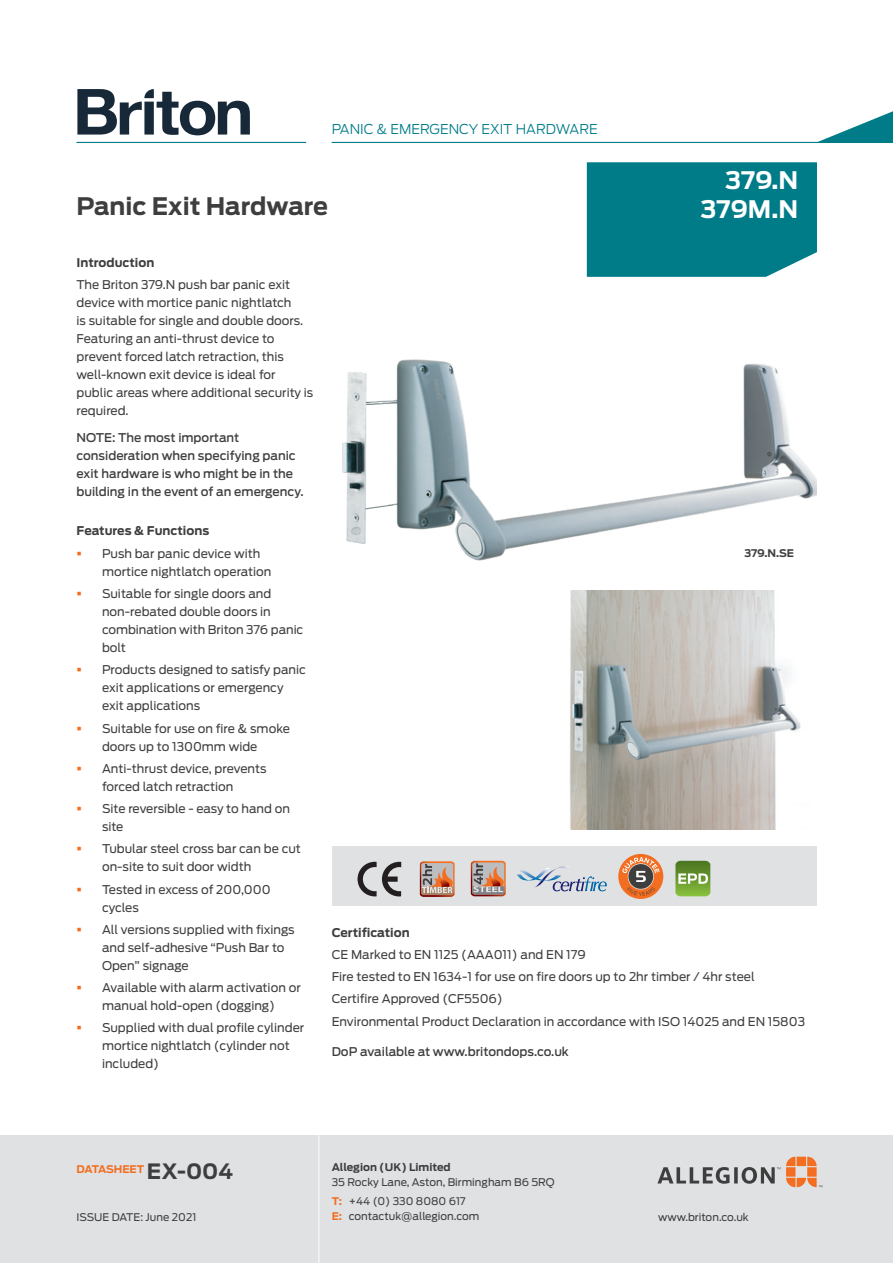
<style>
.page{position:relative;width:893px;height:1263px;background:#fff}
.page>*{position:absolute;margin:0;border:0;box-sizing:border-box;transform-origin:0 0}
.t1{font:700 24px "Antenna";color:#3e3e3f}
.Products{font:700 24px "Antenna";color:#fff}
.t2{font:300 13.5px "Antenna";color:#007c89}
.AllegionBody{font:12px/18px "Antenna";color:#3e3e3f}
.AllegionBody-2{font:500 12px/18px "Antenna";color:#3e3e3f}
.Bulleted_body{font:700 12px "Antenna";color:#3e3e3f}
.AllegionBody-3{font:700 12px "Antenna";color:#3e3e3f}
.t3{font:10.5px/19.2px "Antenna";color:#3e3e3f}
.Captions{font:700 10.5px "Antenna";color:#3e3e3f}
.t4{font:700 10.5px "Antenna";letter-spacing:-.01em;color:#f36e21}
.s1{font-weight:700}
.s2{font-size:21px;color:#3e3e3f}
.s3{font-weight:700;color:#f36e21}
</style>
<div class="page">
<div style="left:0;top:1135px;width:893px;height:128px;background:#e0e1e3"></div>
<svg style="left:786px;top:1157px;width:36px;height:30px"></svg>
<svg style="left:657px;top:1167px;width:123px;height:17px"></svg>
<hr style="left:319px;top:1135px;width:1px;height:128px;background:#fff">
<hr style="left:332px;top:142px;width:561px;height:1px;background:#007c89">
<svg style="left:816px;top:111px;width:77px;height:31px"></svg>
<div style="left:587px;top:162px;width:230px;height:23px;background:#007c89"></div>
<hr style="left:77px;top:142px;width:229px;height:1px;background:#007c89">
<svg style="left:77px;top:89px;width:173px;height:46px"></svg>
<div style="left:332px;top:846px;width:484px;height:60px;background:#e0e1e3"></div>
<svg style="left:570px;top:185px;width:247px;height:406px;fill:#007c89"></svg>
<img style="left:342px;top:322px;width:475px;height:250px">
<svg style="left:358px;top:862px;width:43px;height:34px"></svg>
<svg style="left:420px;top:861px;width:35px;height:36px"></svg>
<svg style="left:517px;top:866px;width:90px;height:25px"></svg>
<svg style="left:471px;top:861px;width:35px;height:35px"></svg>
<svg style="left:675px;top:861px;width:35px;height:35px"></svg>
<svg style="left:618px;top:854px;width:45px;height:45px"></svg>
<img style="left:569px;top:591px;width:232px;height:238px">
<p class="t2" style="left:332px;top:121px;width:267px">PANIC &amp; EMERGENCY EXIT HARDWARE</p>
<h1 class="t1" style="left:77px;top:192px;width:253px">Panic Exit Hardware</h1>
<p class="AllegionBody-3" style="left:77px;top:255px;width:79px">Introduction</p>
<p class="AllegionBody" style="left:77px;top:276px;width:238px">The Briton 379.N push bar panic exit device with mortice panic nightlatch<br>is suitable for single and double doors.<br>Featuring an anti-thrust device to prevent forced latch retraction, this well-known exit device is ideal for public areas where additional security is required.</p>
<p class="AllegionBody-2" style="left:77px;top:428px;width:228px">NOTE: The most important consideration when specifying panic exit hardware is who might be in the building in the event of an emergency.</p>
<p class="Products" style="left:726px;top:166px;width:74px">379.N</p>
<p class="Products" style="left:701px;top:194px;width:99px">379M.N</p>
<p class="Bulleted_body" style="left:77px;top:524px;width:134px">Features &amp; Functions</p>
<p class="AllegionBody" style="left:102px;top:544px;width:171px">Push bar panic device with mortice nightlatch operation</p>
<p class="AllegionBody" style="left:102px;top:585px;width:203px">Suitable for single doors and non-rebated double doors in combination with Briton 376 panic bolt</p>
<p class="AllegionBody" style="left:102px;top:661px;width:205px">Products designed to satisfy panic exit applications or emergency exit applications</p>
<p class="AllegionBody" style="left:102px;top:719px;width:189px">Suitable for use on fire &amp; smoke doors up to 1300mm wide</p>
<p class="AllegionBody" style="left:102px;top:759px;width:166px">Anti-thrust device, prevents forced latch retraction</p>
<p class="AllegionBody" style="left:102px;top:800px;width:190px">Site reversible - easy to hand on site</p>
<p class="AllegionBody" style="left:102px;top:840px;width:200px">Tubular steel cross bar can be cut on-site to suit door width</p>
<p class="AllegionBody" style="left:102px;top:880px;width:170px">Tested in excess of 200,000 cycles</p>
<p class="AllegionBody" style="left:102px;top:920px;width:194px">All versions supplied with fixings and self-adhesive “Push Bar to<br>Open” signage</p>
<p class="AllegionBody" style="left:102px;top:979px;width:200px">Available with alarm activation or manual hold-open (dogging)</p>
<p class="AllegionBody" style="left:102px;top:1019px;width:204px">Supplied with dual profile cylinder mortice nightlatch (cylinder not included)</p>
<p class="Captions" style="left:744px;top:547px;width:51px">379.N.SE</p>
<p class="AllegionBody" style="left:332px;top:921px;width:475px;line-height:22.2px"><span class="s1">Certification<br></span>CE Marked to EN 1125 (AAA011) and EN 179<br>Fire tested to EN 1634-1 for use on fire doors up to 2hr timber / 4hr steel Certifire Approved (CF5506)<br>Environmental Product Declaration in accordance with ISO 14025 and EN 15803</p>
<p class="AllegionBody-2" style="left:332px;top:1043px;width:239px">DoP available at www.britondops.co.uk</p>
<p class="t4" style="left:77px;top:1163px;width:158px">DATASHEET <span class="s2">EX-004</span></p>
<p class="t3" style="left:77px;top:1208px;width:121px">ISSUE DATE: June 2021</p>
<p class="Captions" style="left:332px;top:1161px;width:120px">Allegion (UK) Limited</p>
<p class="t3" style="left:332px;top:1173px;width:224px">35 Rocky Lane, Aston, Birmingham B6 5RQ<br><span class="s3">T:</span> +44 (0) 330 8080 617</p>
<p class="t3" style="left:332px;top:1207px;width:149px"><span class="s3">E:</span> contactuk@allegion.com</p>
<p class="t3" style="left:658px;top:1207px;width:92px">www.briton.co.uk</p>
</div>
